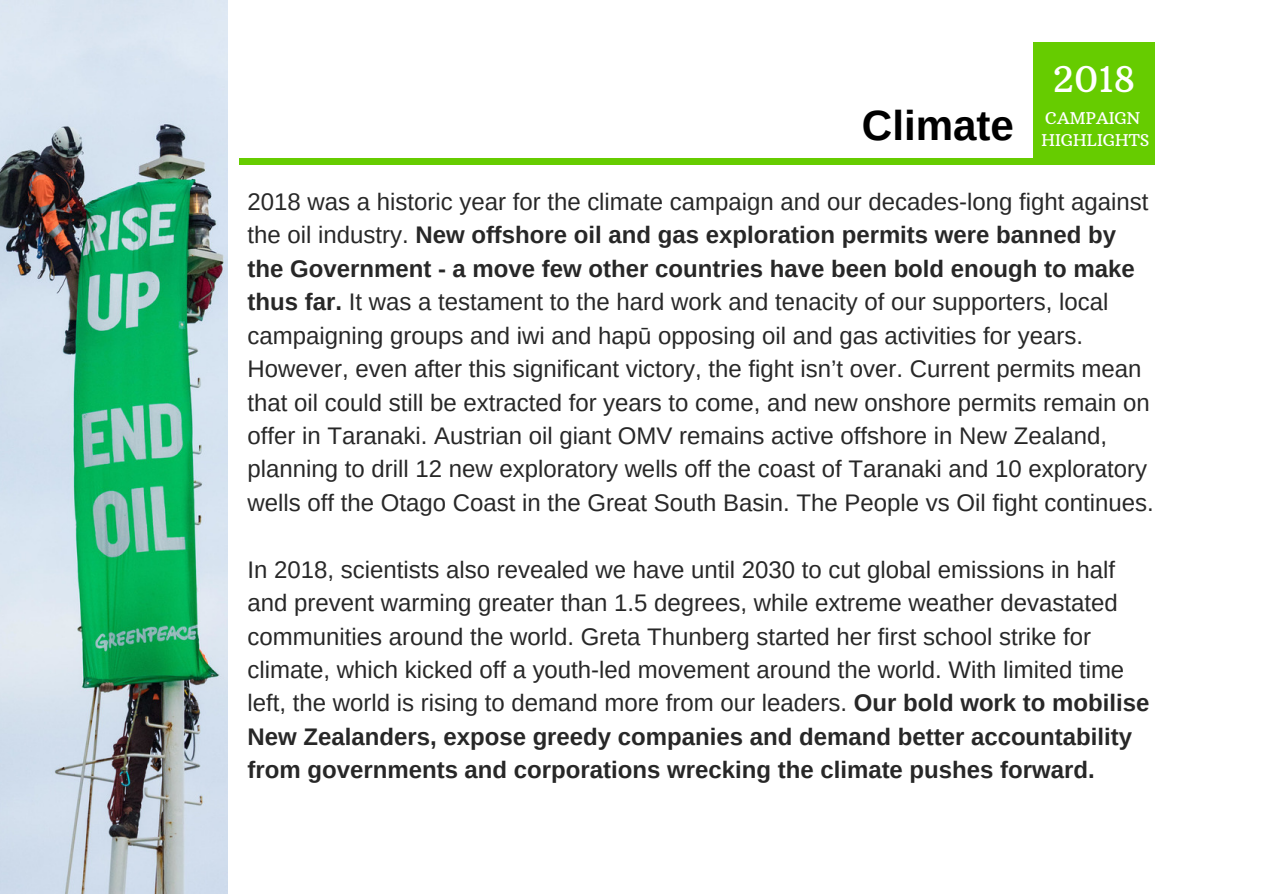
<style>
.page{position:relative;width:1263px;height:894px;background:#fff}
.page>*{position:absolute;margin:0;border:0;box-sizing:border-box;transform-origin:0 0}
.t1{font:700 42.15px "Arimo";color:#000}
.t2{font:36px "Arbutus Slab";color:#fff}
.t3{font:24px/33.5px "Arimo";color:#000}
.t4{font:16.5px/22.2px "Arbutus Slab";color:#fff}
.s1{font-weight:700}
</style>
<div class="page">
<div style="left:239px;top:158px;width:915px;height:6px;background:#6c0"></div>
<div style="left:1034px;top:43px;width:121px;height:121px;background:#6c0"></div>
<img style="left:0;top:0;width:227px;height:893px">
<h1 class="t1" style="left:862px;top:102px;width:154px">Climate</h1>
<h2 class="t2" style="left:1053px;top:56px;width:84px">2018</h2>
<p class="t4" style="left:1042px;top:107px;width:109px">CAMPAIGN<br>HIGHLIGHTS</p>
<p class="t3" style="left:248px;top:185px;width:908px">2018 was a historic year for the climate campaign and our decades-long fight against the oil industry. <span class="s1">New offshore oil and gas exploration permits were banned by the Government - a move few other countries have been bold enough to make thus far.</span> It was a testament to the hard work and tenacity of our supporters, local campaigning groups and iwi and hapū opposing oil and gas activities for years.<br>However, even after this significant victory, the fight isn’t over. Current permits mean that oil could still be extracted for years to come, and new onshore permits remain on offer in Taranaki. Austrian oil giant OMV remains active offshore in New Zealand, planning to drill 12 new exploratory wells off the coast of Taranaki and 10 exploratory wells off the Otago Coast in the Great South Basin. The People vs Oil fight continues.</p>
<p class="t3" style="left:248px;top:552px;width:904px">In 2018, scientists also revealed we have until 2030 to cut global emissions in half and prevent warming greater than 1.5 degrees, while extreme weather devastated communities around the world. Greta Thunberg started her first school strike for climate, which kicked off a youth-led movement around the world. With limited time left, the world is rising to demand more from our leaders. <span class="s1">Our bold work to mobilise New Zealanders, expose greedy companies and demand better accountability from governments and corporations wrecking the climate pushes forward.</span></p>
</div>
